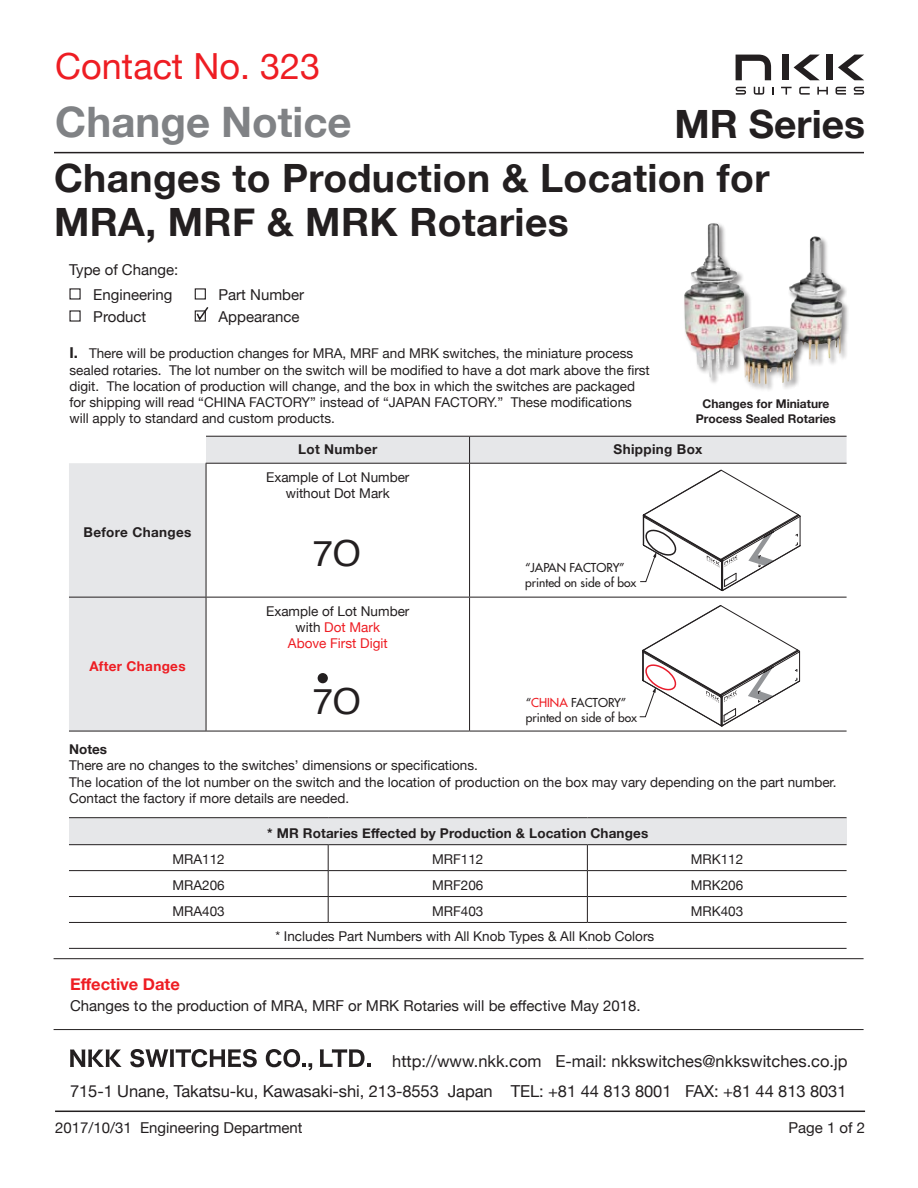
<style>
.page{position:relative;width:918px;height:1188px;background:#fff}
.page>*{position:absolute;margin:0;border:0;box-sizing:border-box;transform-origin:0 0}
.t1{font:700 42px "Helvetica Neue";color:#808285}
.t2{font:700 39px/43.5px "Helvetica Neue";letter-spacing:.01em;color:#231f20}
.t3{font:36px "Helvetica Neue";color:#ee1d23}
.t4{font:36px "Helvetica";color:#231f20}
.t5{font:16.5px "Helvetica Neue";letter-spacing:-.005em;color:#231f20}
.t6{font:700 16.5px "Helvetica Neue";color:#ee1d23}
.t7{font:15px "Helvetica Neue";color:#231f20}
.t8{font:13.5px/16.2px "Helvetica Neue";color:#231f20}
.Ordering_Title{font:700 13.5px "Helvetica Neue";letter-spacing:.01em;color:#231f20}
.t9{font:700 13.5px "Helvetica Neue";letter-spacing:.025em;color:#ee1d23}
.t10{font:500 12px/14.4px "Futura Std";color:#231f20}
.t11{font:700 12px "Helvetica Neue";color:#231f20}
.s1{font-weight:700;font-size:15px}
.s2{color:#ee1d23}
</style>
<div class="page">
<hr style="left:55px;top:1111px;width:810px;height:1px;background:#231f20">
<hr style="left:54px;top:1029px;width:810px;height:1px;background:#231f20">
<svg style="left:70px;top:1050px;width:52px;height:17px"></svg>
<svg style="left:130px;top:1049px;width:127px;height:18px"></svg>
<svg style="left:266px;top:1049px;width:46px;height:21px"></svg>
<svg style="left:320px;top:1049px;width:50px;height:18px"></svg>
<hr style="left:54px;top:958px;width:810px;height:1px;background:#231f20">
<hr style="left:54px;top:152px;width:810px;height:1px;background:#231f20">
<div style="left:195px;top:288px;width:11px;height:12px;border:1px solid #231f20"></div>
<svg style="left:195px;top:307px;width:14px;height:15px"></svg>
<hr style="left:206px;top:731px;width:264px;height:1px;background:#231f20">
<hr style="left:69px;top:731px;width:137px;height:1px;background:#231f20">
<hr style="left:470px;top:731px;width:377px;height:1px;background:#231f20">
<div style="left:69px;top:818px;width:778px;height:27px;background:#e6e7e9"></div>
<hr style="left:69px;top:844px;width:259px;height:1px;background:#231f20">
<hr style="left:328px;top:844px;width:259px;height:1px;background:#231f20">
<hr style="left:587px;top:844px;width:260px;height:1px;background:#231f20">
<hr style="left:69px;top:870px;width:259px;height:1px;background:#231f20">
<hr style="left:328px;top:870px;width:259px;height:1px;background:#231f20">
<hr style="left:587px;top:870px;width:260px;height:1px;background:#231f20">
<hr style="left:69px;top:896px;width:259px;height:1px;background:#231f20">
<hr style="left:328px;top:896px;width:259px;height:1px;background:#231f20">
<svg style="left:328px;top:845px;width:1px;height:77px"></svg>
<hr style="left:587px;top:896px;width:260px;height:1px;background:#231f20">
<svg style="left:587px;top:845px;width:1px;height:77px"></svg>
<hr style="left:69px;top:922px;width:259px;height:1px;background:#231f20">
<hr style="left:328px;top:922px;width:259px;height:1px;background:#231f20">
<hr style="left:587px;top:922px;width:260px;height:1px;background:#231f20">
<hr style="left:69px;top:948px;width:259px;height:1px;background:#231f20">
<hr style="left:328px;top:948px;width:259px;height:1px;background:#231f20">
<hr style="left:587px;top:948px;width:260px;height:1px;background:#231f20">
<hr style="left:69px;top:817px;width:259px;height:1px;background:#231f20">
<hr style="left:328px;top:817px;width:259px;height:1px;background:#231f20">
<hr style="left:587px;top:817px;width:260px;height:1px;background:#231f20">
<div style="left:683px;top:222px;width:69px;height:164px;background:#231f20;opacity:.5"></div>
<img style="left:684px;top:223px;width:61px;height:155px">
<div style="left:788px;top:235px;width:62px;height:132px;background:#231f20;opacity:.5"></div>
<img style="left:789px;top:236px;width:55px;height:124px">
<div style="left:738px;top:325px;width:67px;height:67px;background:#231f20;opacity:.5"></div>
<img style="left:739px;top:327px;width:39px;height:57px">
<svg style="left:736px;top:55px;width:35px;height:25px"></svg>
<div style="left:827px;top:55px;width:6px;height:25px;background:#231f20"></div>
<div style="left:782px;top:55px;width:7px;height:25px;background:#231f20"></div>
<svg style="left:794px;top:55px;width:26px;height:25px"></svg>
<svg style="left:838px;top:55px;width:26px;height:25px"></svg>
<svg style="left:736px;top:87px;width:10px;height:8px"></svg>
<svg style="left:854px;top:87px;width:10px;height:8px"></svg>
<svg style="left:817px;top:87px;width:11px;height:8px"></svg>
<svg style="left:836px;top:87px;width:10px;height:8px"></svg>
<svg style="left:799px;top:87px;width:11px;height:8px"></svg>
<svg style="left:781px;top:87px;width:11px;height:8px"></svg>
<svg style="left:754px;top:87px;width:10px;height:8px"></svg>
<svg style="left:69px;top:436px;width:778px;height:295px"></svg>
<p class="t3" style="left:55px;top:41px;width:266px">Contact No. 323</p>
<p class="t1" style="left:55px;top:89px;width:298px">Change Notice</p>
<p class="t2" style="left:674px;top:104px;width:192px">MR Series</p>
<p class="t2" style="left:54px;top:157px;width:717px">Changes to Production &amp; Location for<br>MRA, MRF &amp; MRK Rotaries</p>
<p class="t7" style="left:69px;top:259px;width:111px">Type of Change:</p>
<p class="t7" style="left:93px;top:283px;width:81px">Engineering</p>
<p class="t7" style="left:93px;top:306px;width:55px">Product</p>
<p class="t7" style="left:219px;top:283px;width:87px">Part Number</p>
<p class="t7" style="left:219px;top:306px;width:83px">Appearance</p>
<p class="t8" style="left:70px;top:346px;width:582px"><span class="s1">I.</span> There will be production changes for MRA, MRF and MRK switches, the miniature process sealed rotaries. The lot number on the switch will be modified to have a dot mark above the first digit. The location of production will change, and the box in which the switches are packaged for shipping will read “CHINA FACTORY” instead of “JAPAN FACTORY.” These modifications will apply to standard and custom products.</p>
<p class="Ordering_Title" style="left:298px;top:438px;width:81px">Lot Number</p>
<p class="Ordering_Title" style="left:614px;top:438px;width:90px">Shipping Box</p>
<p class="t11" style="left:702px;top:395px;width:129px">Changes for Miniature</p>
<p class="t11" style="left:696px;top:409px;width:142px">Process Sealed Rotaries</p>
<p class="Ordering_Title" style="left:84px;top:521px;width:109px">Before Changes</p>
<p class="t9" style="left:89px;top:655px;width:98px">After Changes</p>
<p class="t8" style="left:266px;top:470px;width:145px">Example of Lot Number</p>
<p class="t8" style="left:286px;top:486px;width:106px">without Dot Mark</p>
<p class="t4" style="left:313px;top:526px;width:50px">7O</p>
<p class="t8" style="left:266px;top:604px;width:145px;text-align:center">Example of Lot Number with <span class="s2">Dot Mark<br>Above First Digit</span></p>
<p class="t4" style="left:313px;top:674px;width:50px">7O</p>
<p class="t10" style="left:525px;top:561px;width:113px">“JAPAN FACTORY” printed on side of box</p>
<p class="t10" style="left:526px;top:696px;width:113px">“<span class="s2">CHINA</span> FACTORY” printed on side of box</p>
<p class="Ordering_Title" style="left:69px;top:739px;width:40px">Notes</p>
<p class="t8" style="left:69px;top:758px;width:410px">There are no changes to the switches’ dimensions or specifications.</p>
<p class="t8" style="left:69px;top:774px;width:769px">The location of the lot number on the switch and the location of production on the box may vary depending on the part number.</p>
<p class="t8" style="left:69px;top:791px;width:282px">Contact the factory if more details are needed.</p>
<p class="Ordering_Title" style="left:267px;top:822px;width:382px">* MR Rotaries Effected by Production &amp; Location Changes</p>
<p class="t8" style="left:172px;top:852px;width:54px">MRA112</p>
<p class="t8" style="left:432px;top:852px;width:53px">MRF112</p>
<p class="t8" style="left:691px;top:852px;width:54px">MRK112</p>
<p class="t8" style="left:172px;top:878px;width:54px">MRA206</p>
<p class="t8" style="left:432px;top:878px;width:53px">MRF206</p>
<p class="t8" style="left:691px;top:878px;width:54px">MRK206</p>
<p class="t8" style="left:172px;top:904px;width:54px">MRA403</p>
<p class="t8" style="left:432px;top:904px;width:53px">MRF403</p>
<p class="t8" style="left:691px;top:904px;width:54px">MRK403</p>
<p class="t8" style="left:275px;top:929px;width:380px">* Includes Part Numbers with All Knob Types &amp; All Knob Colors</p>
<p class="t6" style="left:70px;top:971px;width:111px">Effective Date</p>
<p class="t7" style="left:70px;top:994px;width:572px">Changes to the production of MRA, MRF or MRK Rotaries will be effective May 2018.</p>
<p class="t5" style="left:392px;top:1049px;width:457px">http://www.nkk.com E-mail: nkkswitches@nkkswitches.co.jp</p>
<p class="t5" style="left:70px;top:1079px;width:778px">715-1 Unane, Takatsu-ku, Kawasaki-shi, 213-8553 Japan TEL: +81 44 813 8001 FAX: +81 44 813 8031</p>
<p class="t7" style="left:55px;top:1117px;width:249px">2017/10/31 Engineering Department</p>
<p class="t7" style="left:788px;top:1117px;width:78px">Page 1 of 2</p>
</div>
